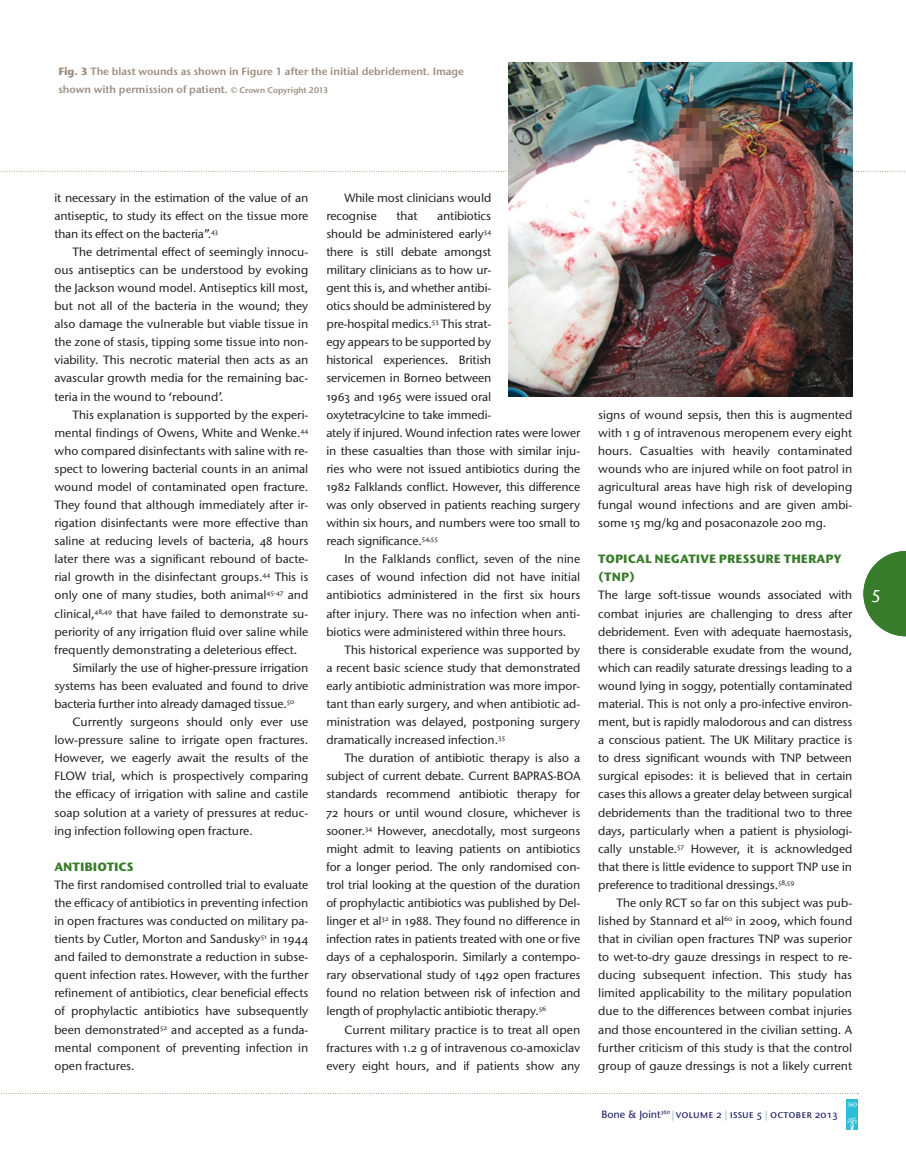
<style>
.page{position:relative;width:906px;height:1170px;background:#fff}
.page>*{position:absolute;margin:0;border:0;box-sizing:border-box;transform-origin:0 0}
.t1{font:500 18px "Stone Sans ITC Pro";color:#fff}
.t2{font:500 12px/18.1px "Stone Sans ITC Pro";color:#231f20;text-align:justify}
.t3{font:700 12px/18px "Stone Sans ITC Pro";color:#387c2b}
.t4{font:600 10.5px/18px "Stone Sans ITC Pro";color:#9a8b7d}
.t5{font:500 10.5px "Stone Sans ITC Pro";color:#16145f}
.s1{font-weight:700}
.s2{font-size:8.25px}
.s3{color:#92b6c7}
</style>
<div class="page">
<div style="left:846px;top:1099px;width:11px;height:30px;background:#2cbdd8"></div>
<svg style="left:847px;top:1117px;width:10px;height:13px"></svg>
<svg style="left:847px;top:1102px;width:9px;height:4px"></svg>
<svg style="left:0;top:171px;width:905px;height:1px"></svg>
<svg style="left:863px;top:551px;width:43px;height:85px"></svg>
<img style="left:508px;top:62px;width:345px;height:334px">
<p class="t4" style="left:58px;top:63px;width:407px"><span class="s1">Fig. 3</span> The blast wounds as shown in Figure 1 after the initial debridement. Image shown with permission of patient. <span class="s2">© Crown Copyright 2013</span></p>
<p class="t2" style="left:54px;top:189px;width:255px">it necessary in the estimation of the value of an antiseptic, to study its effect on the tissue more than its effect on the bacteria”.<sup>43</sup></p>
<p class="t2" style="left:54px;top:244px;width:255px;text-indent:18px">The detrimental effect of seemingly innocu&shy;ous antiseptics can be understood by evoking the Jackson wound model. Antiseptics kill most, but not all of the bacteria in the wound; they also damage the vulnerable but viable tissue in the zone of stasis, tipping some tissue into non&shy;viability. This necrotic material then acts as an avascular growth media for the remaining bac&shy;teria in the wound to ‘rebound’.</p>
<p class="t2" style="left:73px;top:406px;width:237px">This explanation is supported by the experi-</p>
<p class="t2" style="left:54px;top:424px;width:255px">mental findings of Owens, White and Wenke.<sup>44</sup></p>
<p class="t2" style="left:54px;top:442px;width:255px">who compared disinfectants with saline with re-</p>
<p class="t2" style="left:54px;top:460px;width:255px">spect to lowering bacterial counts in an animal</p>
<p class="t2" style="left:54px;top:479px;width:255px">wound model of contaminated open fracture.</p>
<p class="t2" style="left:54px;top:497px;width:255px">They found that although immediately after ir-</p>
<p class="t2" style="left:54px;top:515px;width:255px">rigation disinfectants were more effective than</p>
<p class="t2" style="left:54px;top:533px;width:255px">saline at reducing levels of bacteria, 48 hours</p>
<p class="t2" style="left:54px;top:551px;width:255px">later there was a significant rebound of bacte-</p>
<p class="t2" style="left:54px;top:569px;width:255px">rial growth in the disinfectant groups.<sup>44</sup> This is</p>
<p class="t2" style="left:54px;top:587px;width:255px">only one of many studies, both animal<sup>45-47</sup> and</p>
<p class="t2" style="left:54px;top:605px;width:255px">clinical,<sup>48,49</sup> that have failed to demonstrate su-</p>
<p class="t2" style="left:54px;top:623px;width:255px">periority of any irrigation fluid over saline while</p>
<p class="t2" style="left:54px;top:641px;width:244px">frequently demonstrating a deleterious effect.</p>
<p class="t2" style="left:73px;top:659px;width:237px">Similarly the use of higher-pressure irrigation</p>
<p class="t2" style="left:54px;top:677px;width:255px">systems has been evaluated and found to drive</p>
<p class="t2" style="left:54px;top:695px;width:241px">bacteria further into already damaged tissue.<sup>50</sup></p>
<p class="t2" style="left:73px;top:714px;width:237px">Currently surgeons should only ever use</p>
<p class="t2" style="left:54px;top:732px;width:255px">low-pressure saline to irrigate open fractures.</p>
<p class="t2" style="left:54px;top:750px;width:255px">However, we eagerly await the results of the</p>
<p class="t2" style="left:54px;top:768px;width:255px">FLOW trial, which is prospectively comparing</p>
<p class="t2" style="left:54px;top:786px;width:255px">the efficacy of irrigation with saline and castile</p>
<p class="t2" style="left:54px;top:804px;width:255px">soap solution at a variety of pressures at reduc-</p>
<p class="t2" style="left:54px;top:822px;width:200px">ing infection following open fracture.</p>
<p class="t3" style="left:54px;top:858px;width:81px">ANTIBIOTICS</p>
<p class="t2" style="left:54px;top:876px;width:255px">The first randomised controlled trial to evaluate the efficacy of antibiotics in preventing infection in open fractures was conducted on military pa&shy;tients by Cutler, Morton and Sandusky<sup>51</sup> in 1944 and failed to demonstrate a reduction in subse&shy;quent infection rates. However, with the further refinement of antibiotics, clear beneficial effects of prophylactic antibiotics have subsequently been demonstrated<sup>52</sup> and accepted as a funda&shy;mental component of preventing infection in open fractures.</p>
<p class="t2" style="left:326px;top:189px;width:166px;text-indent:18px">While most clinicians would recognise</p>
<p class="t2" style="left:326px;top:207px;width:255px;text-align:left;text-indent:111px">antibiotics<br>should be administered early<sup>34<br></sup>there is still debate amongst<br>military clinicians as to how ur-<br>gent this is, and whether antibi-<br>otics should be administered by<br>pre-hospital medics.<sup>53</sup> This strat-<br>egy appears to be supported by<br>historical experiences. British<br>servicemen in Borneo between<br>1963 and 1965 were issued oral<br>oxytetracylcine to take immedi-<br>ately if injured. Wound infection rates were lower in these casualties than those with similar inju&shy;ries who were not issued antibiotics during the 1982 Falklands conflict. However, this difference was only observed in patients reaching surgery within six hours, and numbers were too small to reach significance.<sup>54,55</sup></p>
<p class="t2" style="left:326px;top:551px;width:255px;text-indent:18px">In the Falklands conflict, seven of the nine cases of wound infection did not have initial anti biotics administered in the first six hours after injury. There was no infection when anti&shy;biotics were administered within three hours.</p>
<p class="t2" style="left:326px;top:641px;width:255px;text-indent:18px">This historical experience was supported by a recent basic science study that demonstrated early antibiotic administration was more impor&shy;tant than early surgery, and when antibiotic ad&shy;ministration was delayed, postponing surgery dramatically increased infection.<sup>35</sup></p>
<p class="t2" style="left:326px;top:750px;width:255px;text-indent:18px">The duration of antibiotic therapy is also a subject of current debate. Current BAPRAS-BOA standards recommend antibiotic therapy for 72 hours or until wound closure, whichever is sooner.<sup>34</sup> However, anecdotally, most surgeons might admit to leaving patients on antibiotics for a longer period. The only randomised con&shy;trol trial looking at the question of the duration of prophylactic antibiotics was published by Del&shy;linger et al<sup>32</sup> in 1988. They found no difference in infection rates in patients treated with one or five days of a cephalosporin. Similarly a contempo&shy;rary observational study of 1492 open fractures found no relation between risk of infection and length of prophylactic antibiotic therapy.<sup>56</sup></p>
<p class="t2" style="left:326px;top:1021px;width:255px;text-indent:18px">Current military practice is to treat all open fractures with 1.2 g of intravenous co-amoxiclav every eight hours, and if patients show any</p>
<p class="t2" style="left:396px;top:207px;width:22px">that</p>
<p class="t2" style="left:598px;top:406px;width:255px">signs of wound sepsis, then this is augmented with 1 g of intravenous meropenem every eight hours. Casualties with heavily contaminated wounds who are injured while on foot patrol in agricultural areas have high risk of developing fungal wound infections and are given ambi&shy;some 15 mg/kg and posaconazole 200 mg.</p>
<p class="t3" style="left:598px;top:551px;width:245px">TOPICAL NEGATIVE PRESSURE THERAPY (TNP)</p>
<p class="t2" style="left:598px;top:587px;width:256px">The large soft-tissue wounds associated with combat injuries are challenging to dress after debridement. Even with adequate haemostasis, there is considerable exudate from the wound, which can readily saturate dressings leading to a wound lying in soggy, potentially contaminated material. This is not only a pro-infective environ&shy;ment, but is rapidly malodorous and can distress a conscious patient. The UK Military practice is to dress significant wounds with TNP between surgical episodes: it is believed that in certain cases this allows a greater delay between surgical debridements than the traditional two to three days, particularly when a patient is physiologi&shy;cally unstable.<sup>57</sup> However, it is acknowledged that there is little evidence to support TNP use in preference to traditional dressings.<sup>58,59</sup></p>
<p class="t2" style="left:598px;top:894px;width:255px;text-indent:18px">The only RCT so far on this subject was pub&shy;lished by Stannard et al<sup>60</sup> in 2009, which found that in civilian open fractures TNP was superior to wet-to-dry gauze dressings in respect to re&shy;ducing subsequent infection. This study has limited applicability to the military population due to the differences between combat injuries and those encountered in the civilian setting. A further criticism of this study is that the control group of gauze dressings is not a likely current</p>
<p class="t5" style="left:601px;top:1109px;width:238px">Bone &amp; Joint<sup>360</sup> <span class="s3">|</span> volume 2 <span class="s3">|</span> issue 5 <span class="s3">|</span> october 2013</p>
<h1 class="t1" style="left:872px;top:586px;width:10px">5</h1>
</div>
